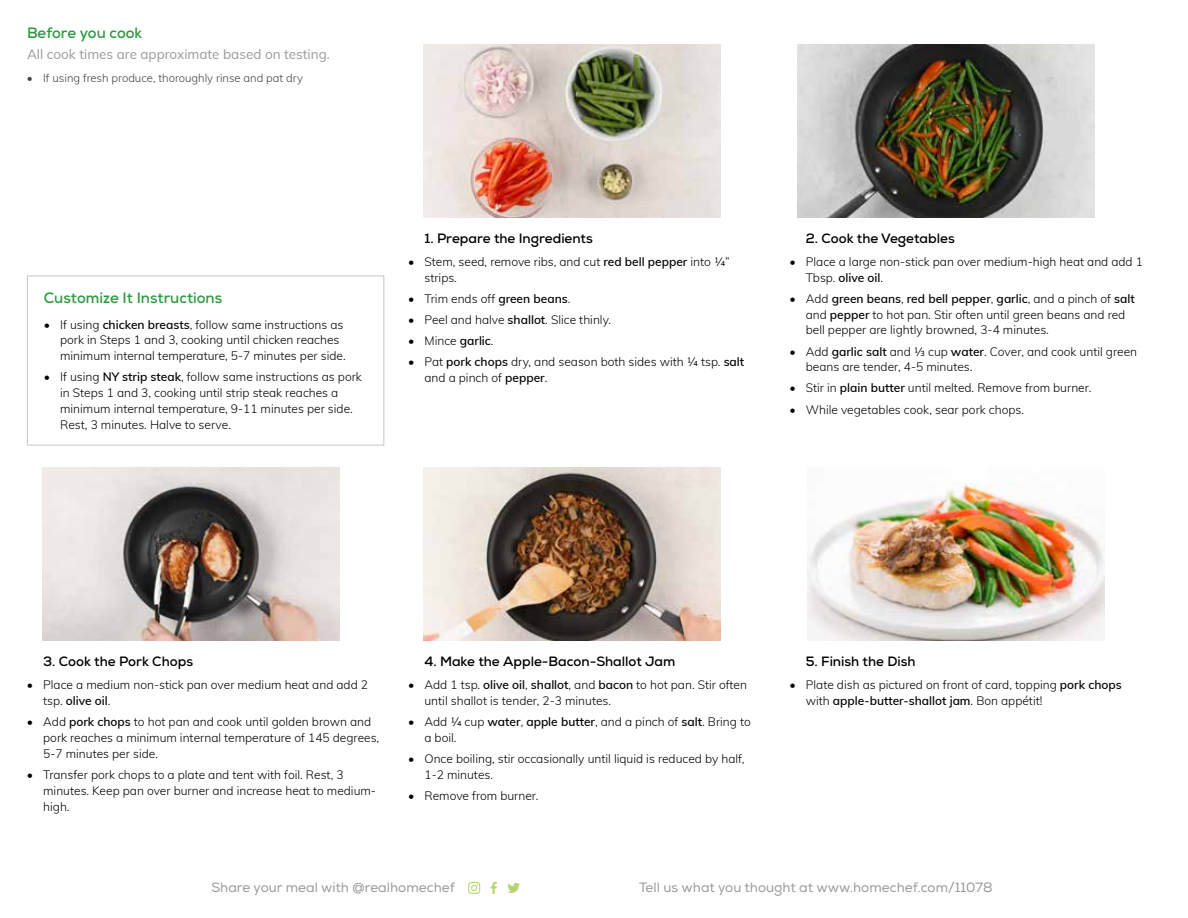
<style>
.page{position:relative;width:1188px;height:918px;background:#fff}
.page>*{position:absolute;margin:0;border:0;box-sizing:border-box;transform-origin:0 0}
.t1{font:700 15px "Nexa";color:#2c9942}
.t2{font:700 13.5px "Nexa";color:#000}
.t3{font:13.5px "Nexa";color:#9a9a9a}
.t4{font:13.5px "Muli";color:#9a9a9a}
.t5{font:300 12px/15.8px "Muli";color:#000}
.t6{font:300 11.25px "Muli";color:#414241}
.s1{font-weight:600}
</style>
<div class="page">
<svg style="left:491px;top:882px;width:6px;height:12px"></svg>
<svg style="left:468px;top:882px;width:12px;height:12px"></svg>
<svg style="left:507px;top:883px;width:13px;height:10px"></svg>
<img style="left:42px;top:467px;width:297px;height:173px">
<img style="left:423px;top:467px;width:297px;height:173px">
<img style="left:423px;top:44px;width:297px;height:173px">
<img style="left:808px;top:482px;width:297px;height:158px">
<img style="left:797px;top:44px;width:297px;height:173px">
<div style="left:27px;top:276px;width:357px;height:170px;border:1px solid #c7c6c5"></div>
<p class="t1" style="left:27px;top:23px;width:117px">Before you cook</p>
<p class="t4" style="left:27px;top:44px;width:304px">All cook times are approximate based on testing.</p>
<p class="t6" style="left:27px;top:69px;width:278px">• If using fresh produce, thoroughly rinse and pat dry</p>
<p class="t1" style="left:44px;top:288px;width:180px">Customize It Instructions</p>
<p class="t5" style="left:60px;top:316px;width:287px;text-indent:-16px">• If using <span class="s1">chicken breasts</span>, follow same instructions as pork in Steps 1 and 3, cooking until chicken reaches minimum internal temperature, 5-7 minutes per side.</p>
<p class="t5" style="left:60px;top:369px;width:303px;text-indent:-16px">• If using <span class="s1">NY strip steak</span>, follow same instructions as pork in Steps 1 and 3, cooking until strip steak reaches a minimum internal temperature, 9-11 minutes per side.<br>Rest, 3 minutes. Halve to serve.</p>
<p class="t2" style="left:425px;top:229px;width:170px">1. Prepare the Ingredients</p>
<p class="t5" style="left:425px;top:253px;width:307px;text-indent:-16px">• Stem, seed, remove ribs, and cut <span class="s1">red bell pepper</span> into ¼” strips.</p>
<p class="t5" style="left:408px;top:290px;width:164px">• Trim ends off <span class="s1">green beans</span>.</p>
<p class="t5" style="left:408px;top:311px;width:204px">• Peel and halve <span class="s1">shallot</span>. Slice thinly.</p>
<p class="t5" style="left:408px;top:332px;width:87px">• Mince <span class="s1">garlic</span>.</p>
<p class="t5" style="left:425px;top:354px;width:321px;text-indent:-16px">• Pat <span class="s1">pork chops</span> dry, and season both sides with ¼ tsp. <span class="s1">salt </span>and a pinch of <span class="s1">pepper</span>.</p>
<p class="t2" style="left:806px;top:229px;width:150px">2. Cook the Vegetables</p>
<p class="t5" style="left:806px;top:253px;width:339px;text-indent:-16px">• Place a large non-stick pan over medium-high heat and add 1<br>Tbsp. <span class="s1">olive oil</span>.</p>
<p class="t5" style="left:806px;top:290px;width:330px;text-indent:-16px">• Add <span class="s1">green beans</span>, <span class="s1">red bell pepper</span>, <span class="s1">garlic</span>, and a pinch of <span class="s1">salt </span>and <span class="s1">pepper</span> to hot pan. Stir often until green beans and red bell pepper are lightly browned, 3-4 minutes.</p>
<p class="t5" style="left:806px;top:343px;width:333px;text-indent:-16px">• Add <span class="s1">garlic salt</span> and 1/3 cup <span class="s1">water</span>. Cover, and cook until green beans are tender, 4-5 minutes.</p>
<p class="t5" style="left:790px;top:380px;width:303px">• Stir in <span class="s1">plain butter</span> until melted. Remove from burner.</p>
<p class="t5" style="left:790px;top:401px;width:236px">• While vegetables cook, sear pork chops.</p>
<p class="t2" style="left:43px;top:653px;width:151px">3. Cook the Pork Chops</p>
<p class="t5" style="left:43px;top:677px;width:326px;text-indent:-16px">• Place a medium non-stick pan over medium heat and add 2 tsp. <span class="s1">olive oil</span>.</p>
<p class="t5" style="left:43px;top:714px;width:338px;text-indent:-16px">• Add <span class="s1">pork chops</span> to hot pan and cook until golden brown and pork reaches a minimum internal temperature of 145 degrees,<br>5-7 minutes per side.</p>
<p class="t5" style="left:43px;top:766px;width:334px;text-indent:-16px">• Transfer pork chops to a plate and tent with foil. Rest, 3 minutes. Keep pan over burner and increase heat to medium&shy;high.</p>
<p class="t2" style="left:424px;top:653px;width:252px">4. Make the Apple-Bacon-Shallot Jam</p>
<p class="t5" style="left:424px;top:677px;width:324px;text-indent:-16px">• Add 1 tsp. <span class="s1">olive oil</span>, <span class="s1">shallot</span>, and <span class="s1">bacon</span> to hot pan. Stir often until shallot is tender, 2-3 minutes.</p>
<p class="t5" style="left:424px;top:714px;width:328px;text-indent:-16px">• Add ¼ cup <span class="s1">water</span>, <span class="s1">apple butter</span>, and a pinch of <span class="s1">salt</span>. Bring to a boil.</p>
<p class="t5" style="left:424px;top:750px;width:322px;text-indent:-16px">• Once boiling, stir occasionally until liquid is reduced by half,<br>1-2 minutes.</p>
<p class="t5" style="left:408px;top:787px;width:132px">• Remove from burner.</p>
<p class="t2" style="left:806px;top:653px;width:111px">5. Finish the Dish</p>
<p class="t5" style="left:806px;top:677px;width:317px;text-indent:-16px">• Plate dish as pictured on front of card, topping <span class="s1">pork chops </span>with <span class="s1">apple-butter-shallot jam</span>. Bon appétit!</p>
<p class="t3" style="left:211px;top:879px;width:245px">Share your meal with @realhomechef</p>
<p class="t3" style="left:639px;top:879px;width:355px">Tell us what you thought at www.homechef.com/11078</p>
</div>
